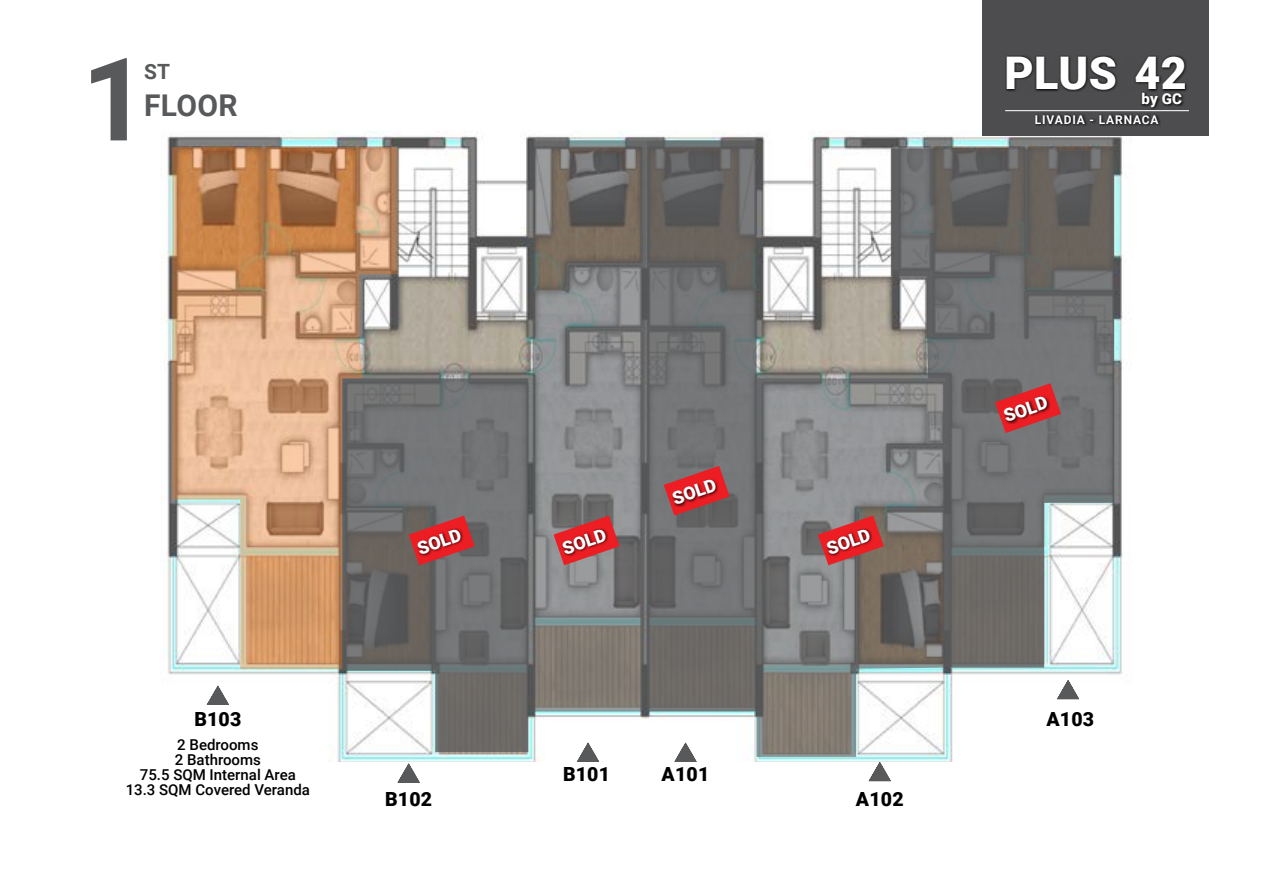
<style>
.page{position:relative;width:1263px;height:893px;background:#fff}
.page>*{position:absolute;margin:0;border:0;box-sizing:border-box;transform-origin:0 0}
.t1{font:700 115.5px "Roboto";color:#58595b}
.t2{font:900 45px "Roboto";letter-spacing:.01em;color:#fff}
.t3{font:700 30px "Roboto";letter-spacing:.01em;color:#58595b}
.t4{font:700 21px "Roboto";color:#58595b}
.t5{font:900 19.5px "Roboto";letter-spacing:.01em;color:#000}
.t6{font:900 18px "Roboto";color:#fff}
.t7{font:500 15px/15px "Roboto";color:#000;text-align:center}
.t8{font:900 15px "Roboto";color:#fff}
.t9{font:700 12px "Roboto";letter-spacing:.07em;color:#fff}
</style>
<div class="page">
<img style="left:161px;top:131px;width:981px;height:631px">
<svg style="left:756px;top:378px;width:189px;height:379px;background:#939392"></svg>
<svg style="left:342px;top:378px;width:186px;height:374px;background:#818282"></svg>
<svg style="left:207px;top:685px;width:22px;height:20px"></svg>
<svg style="left:397px;top:763px;width:23px;height:20px"></svg>
<svg style="left:577px;top:742px;width:22px;height:20px"></svg>
<svg style="left:1057px;top:680px;width:22px;height:19px"></svg>
<svg style="left:869px;top:762px;width:22px;height:19px"></svg>
<svg style="left:674px;top:742px;width:23px;height:20px"></svg>
<svg style="left:533px;top:140px;width:113px;height:571px;background:#7f7f7d"></svg>
<svg style="left:646px;top:140px;width:110px;height:571px;background:#6c6c6c"></svg>
<svg style="left:891px;top:149px;width:223px;height:519px;background:#7d7d7c"></svg>
<svg style="left:172px;top:147px;width:225px;height:522px;background:#c4a082"></svg>
<div style="left:982px;top:0;width:227px;height:135px;background:#4d4d4f"></div>
<svg style="left:1035px;top:114px;width:125px;height:12px"></svg>
<svg style="left:1005px;top:56px;width:182px;height:36px"></svg>
<svg style="left:1141px;top:92px;width:43px;height:17px"></svg>
<hr style="left:1005px;top:110px;width:184px;height:1px;background:#fff">
<svg style="left:409px;top:516px;width:66px;height:49px;background:#984f50"></svg>
<div style="left:418px;top:528px;width:46px;height:28px;background:#000;opacity:.75"></div>
<svg style="left:554px;top:516px;width:65px;height:49px;background:#a75c5f"></svg>
<div style="left:563px;top:528px;width:46px;height:28px;background:#000;opacity:.75"></div>
<svg style="left:818px;top:516px;width:66px;height:49px;background:#a55a59"></svg>
<div style="left:827px;top:528px;width:46px;height:28px;background:#000;opacity:.75"></div>
<svg style="left:664px;top:466px;width:66px;height:50px;background:#975256"></svg>
<div style="left:673px;top:478px;width:46px;height:29px;background:#000;opacity:.75"></div>
<svg style="left:995px;top:383px;width:66px;height:50px;background:#975357"></svg>
<div style="left:1004px;top:395px;width:46px;height:29px;background:#000;opacity:.75"></div>
<h1 class="t1" style="left:82px;top:18px;width:68px">1</h1>
<h3 class="t4" style="left:144px;top:57px;width:28px">ST</h3>
<h3 class="t3" style="left:144px;top:85px;width:95px">FLOOR</h3>
<h2 class="t2" style="left:1004px;top:42px;width:184px">PLUS 42</h2>
<p class="t8" style="left:1141px;top:88px;width:42px">by GC</p>
<p class="t9" style="left:1035px;top:111px;width:125px">LIVADIA - LARNACA</p>
<h3 class="t5" style="left:194px;top:705px;width:49px">B103</h3>
<p class="t7" style="left:126px;top:736px;width:186px">2 Bedrooms<br>2 Bathrooms<br>75.5 SQM Internal Area<br>13.3 SQM Covered Veranda</p>
<p class="t6" style="left:669px;top:487px;width:47px;rotate:-19deg">SOLD</p>
<p class="t6" style="left:414px;top:537px;width:47px;rotate:-19deg">SOLD</p>
<p class="t6" style="left:559px;top:537px;width:47px;rotate:-19deg">SOLD</p>
<p class="t6" style="left:823px;top:537px;width:47px;rotate:-19deg">SOLD</p>
<h3 class="t5" style="left:385px;top:785px;width:49px">B102</h3>
<h3 class="t5" style="left:563px;top:760px;width:49px">B101</h3>
<h3 class="t5" style="left:662px;top:760px;width:49px">A101</h3>
<h3 class="t5" style="left:856px;top:785px;width:49px">A102</h3>
<p class="t6" style="left:1000px;top:404px;width:47px;rotate:-19deg">SOLD</p>
<h3 class="t5" style="left:1046px;top:705px;width:49px">A103</h3>
</div>
